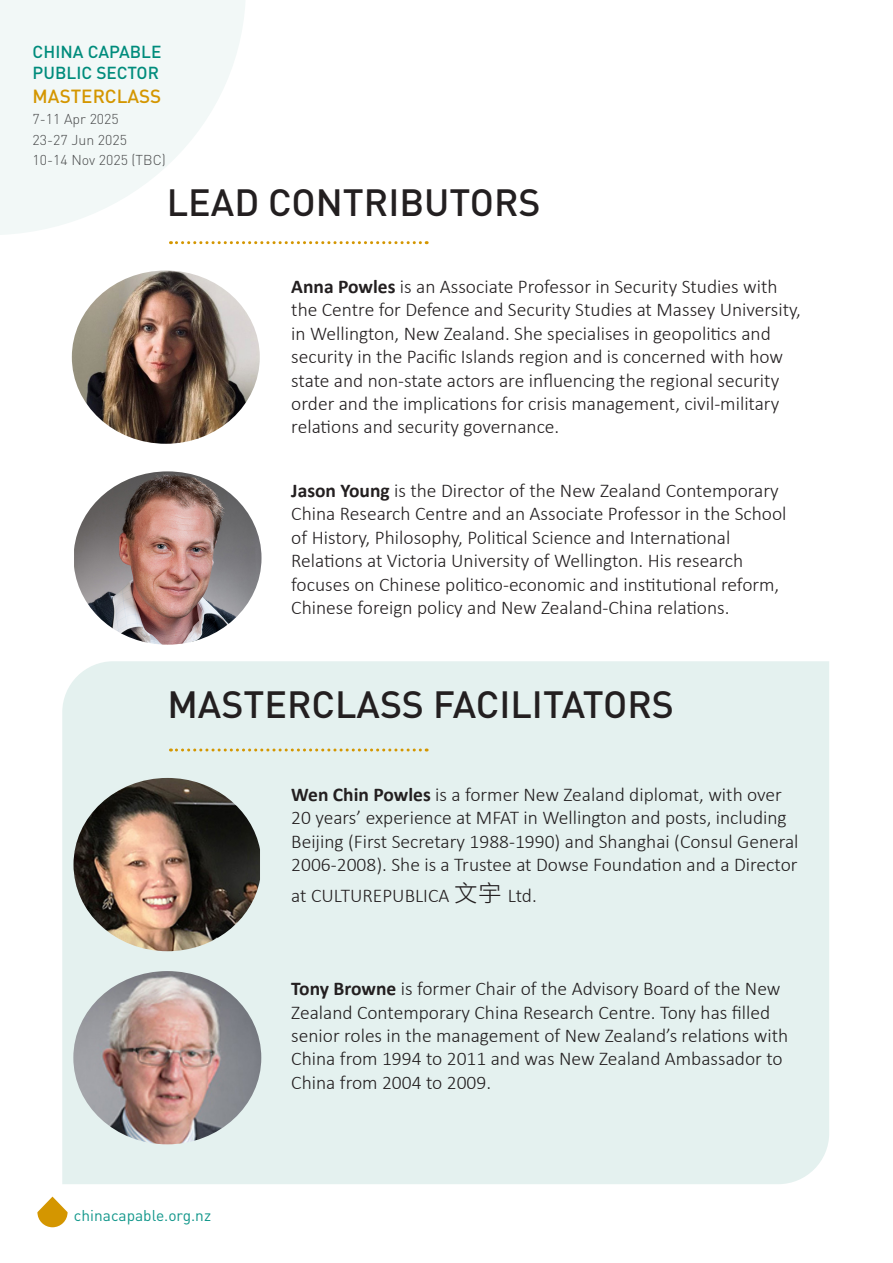
<style>
.page{position:relative;width:893px;height:1263px;background:#fff}
.page>*{position:absolute;margin:0;border:0;box-sizing:border-box;transform-origin:0 0}
.t1{font:500 37.5px "DINOT";color:#231f20}
.t2{font:300 19.5px/23.4px "Calibri";color:#231f20}
.t3{font:500 18.75px "DINOT";color:#d49600}
.t4{font:500 17.25px/20.7px "DINOT";color:#008c7c}
.t5{font:15.45px "DINOT";color:#12978b}
.t6{font:300 14.1px "DINOT";color:#494a4b}
.s1{font-weight:700}
.s2{font-family:"Microsoft Jheng Hei";font-weight:400;font-size:24px}
</style>
<div class="page">
<div style="left:62px;top:661px;width:767px;height:523px;background:#e4f1ef"></div>
<svg style="left:0;top:0;width:245px;height:235px;fill:#f2f8f7"></svg>
<svg style="left:170px;top:241px;width:257px;height:3px"></svg>
<svg style="left:170px;top:748px;width:257px;height:3px"></svg>
<img style="left:74px;top:471px;width:187px;height:174px">
<img style="left:74px;top:778px;width:186px;height:173px">
<img style="left:73px;top:971px;width:188px;height:173px">
<img style="left:72px;top:270px;width:188px;height:174px">
<svg style="left:37px;top:1196px;width:31px;height:31px"></svg>
<p class="t4" style="left:33px;top:41px;width:130px">CHINA CAPABLE<br>PUBLIC SECTOR</p>
<p class="t3" style="left:33px;top:84px;width:130px">MASTERCLASS</p>
<p class="t6" style="left:33px;top:111px;width:88px">7-11 Apr 2025</p>
<p class="t6" style="left:33px;top:131px;width:96px">23-27 Jun 2025</p>
<p class="t6" style="left:33px;top:152px;width:135px">10-14 Nov 2025 (TBC)</p>
<p class="t1" style="left:167px;top:178px;width:375px">LEAD CONTRIBUTORS</p>
<p class="t2" style="left:291px;top:275px;width:511px"><span class="s1">Anna Powles</span> is an Associate Professor in Security Studies with the Centre for Defence and Security Studies at Massey University, in Wellington, New Zealand. She specialises in geopolitics and security in the Pacific Islands region and is concerned with how state and non-state actors are influencing the regional security order and the implications for crisis management, civil-military relations and security governance.</p>
<p class="t2" style="left:291px;top:478px;width:497px"><span class="s1">Jason Young</span> is the Director of the New Zealand Contemporary China Research Centre and an Associate Professor in the School of History, Philosophy, Political Science and International Relations at Victoria University of Wellington. His research focuses on Chinese politico-economic and institutional reform, Chinese foreign policy and New Zealand-China relations.</p>
<p class="t1" style="left:167px;top:680px;width:508px">MASTERCLASS FACILITATORS</p>
<p class="t2" style="left:291px;top:782px;width:509px"><span class="s1">Wen Chin Powles</span> is a former New Zealand diplomat, with over 20 years’ experience at MFAT in Wellington and posts, including Beijing (First Secretary 1988-1990) and Shanghai (Consul General 2006-2008). She is a Trustee at Dowse Foundation and a Director</p>
<p class="t2" style="left:291px;top:884px;width:247px">at CULTUREPUBLICA <span class="s2">⽂宇</span> Ltd.</p>
<p class="t5" style="left:74px;top:1205px;width:139px">chinacapable.org.nz</p>
<p class="t2" style="left:291px;top:977px;width:498px"><span class="s1">Tony Browne</span> is former Chair of the Advisory Board of the New Zealand Contemporary China Research Centre. Tony has filled senior roles in the management of New Zealand’s relations with China from 1994 to 2011 and was New Zealand Ambassador to China from 2004 to 2009.</p>
</div>
